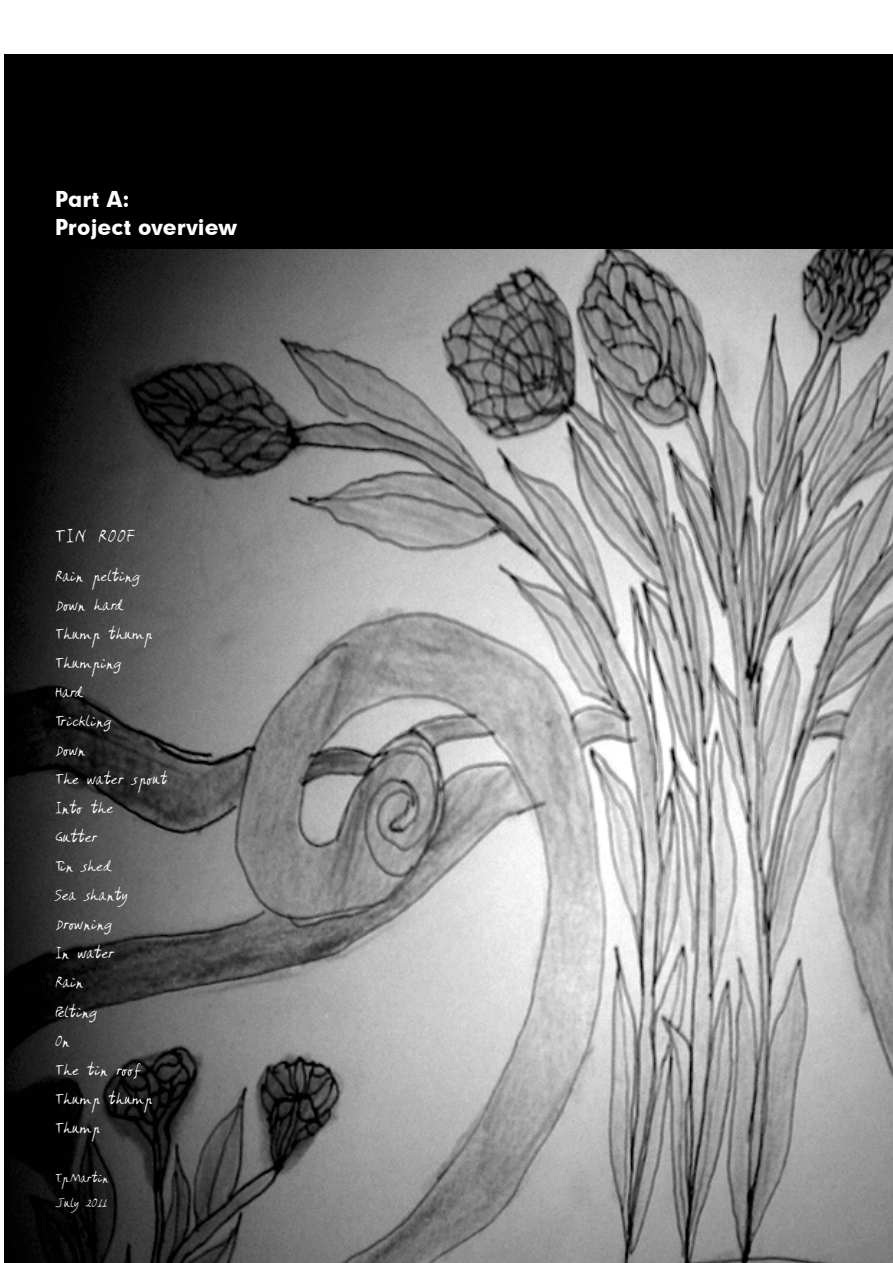
<style>
.page{position:relative;width:893px;height:1263px;background:#fff}
.page>*{position:absolute;margin:0;border:0;box-sizing:border-box;transform-origin:0 0}
.t1{font:21px/27.3px "Geometric 706 BT Black B";color:#fff}
.t2{font:19.5px "Amano";letter-spacing:.075em;color:#fff}
.t3{font:16.5px/29px "Amano";color:#fff}
.t4{font:13.5px/24.8px "Amano";color:#fff}
</style>
<div class="page">
<img style="left:4px;top:248px;width:889px;height:1015px">
<div style="left:4px;top:54px;width:889px;height:194px;background:#000"></div>
<p class="t1" style="left:55px;top:185px;width:184px">Part A:<br>Project overview</p>
<p class="t2" style="left:55px;top:524px;width:81px">TIN ROOF</p>
<p class="t3" style="left:55px;top:561px;width:113px">Rain pelting<br>Down hard<br>Thump thump<br>Thumping<br>Hard<br>Trickling<br>Down<br>The water spout<br>Into the<br>Gutter<br>Tin shed<br>Sea shanty<br>Drowning<br>In water<br>Rain<br>Pelting<br>On<br>The tin roof<br>Thump thump<br>Thump</p>
<p class="t4" style="left:55px;top:1165px;width:55px">T.p.Martin<br>July 2011</p>
</div>
